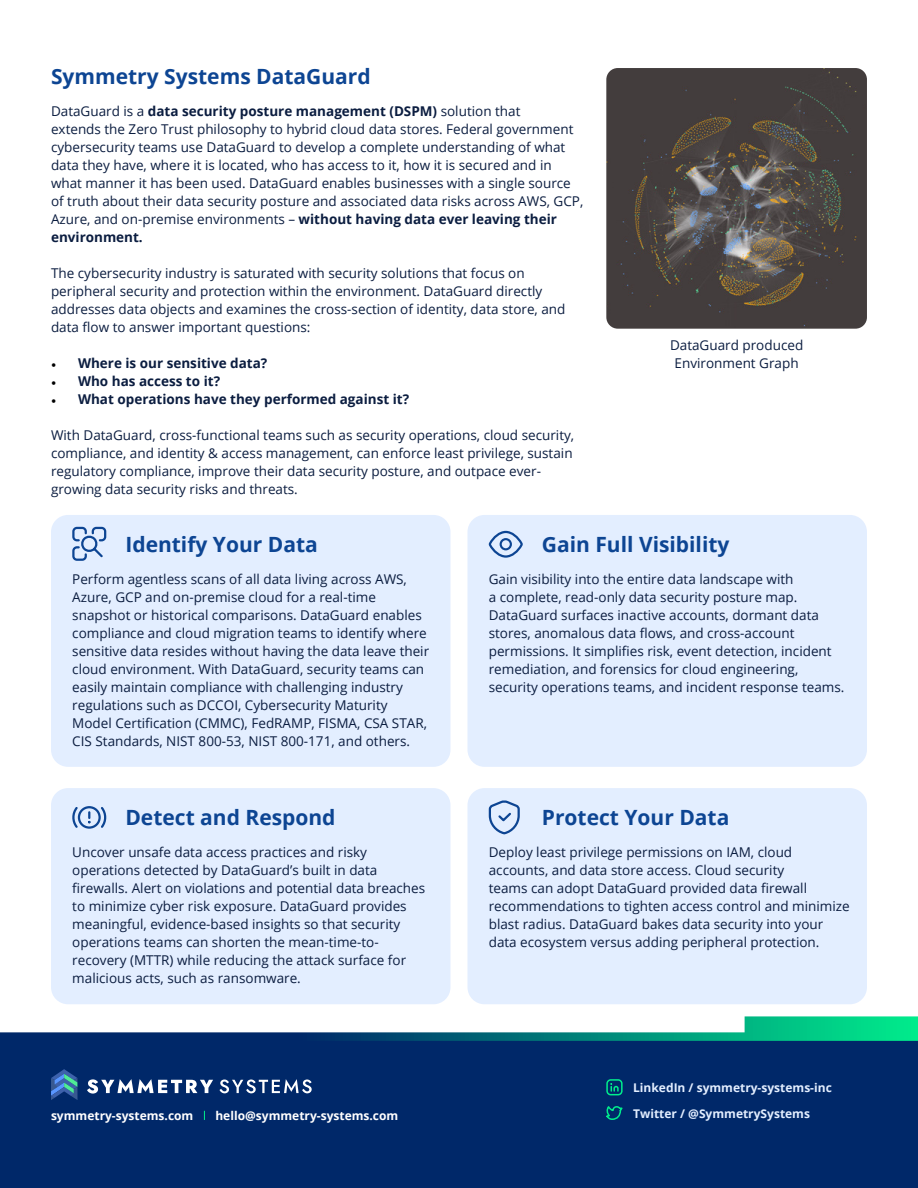
<style>
.page{position:relative;width:918px;height:1188px;background:#fff}
.page>*{position:absolute;margin:0;border:0;box-sizing:border-box;transform-origin:0 0}
.t1{font:700 21px "Open Sans";color:#0d4593}
.t2{font:13.5px/18px "Open Sans";color:#0b1d40}
.t3{font:700 13.5px "Open Sans";color:#0b1d40}
.t4{font:700 12px/25.7px "Open Sans";color:#e3eeff}
.t5{font:700 12px "Open Sans";color:#fff}
.s1{font-weight:700}
.s2{font-family:"Minion Pro";font-weight:400;color:#000}
</style>
<div class="page">
<div style="left:0;top:1041px;width:918px;height:147px;background:#002869"></div>
<svg style="left:0;top:1016px;width:918px;height:25px"></svg>
<svg style="left:606px;top:1079px;width:17px;height:17px"></svg>
<svg style="left:606px;top:1106px;width:17px;height:14px"></svg>
<svg style="left:87px;top:1079px;width:126px;height:15px"></svg>
<svg style="left:220px;top:1079px;width:92px;height:14px"></svg>
<svg style="left:51px;top:1069px;width:27px;height:31px"></svg>
<div style="left:51px;top:515px;width:399px;height:252px;background:#e3eeff;border-radius:17px"></div>
<div style="left:51px;top:788px;width:399px;height:216px;background:#e3eeff;border-radius:17px"></div>
<div style="left:468px;top:515px;width:399px;height:252px;background:#e3eeff;border-radius:17px"></div>
<div style="left:468px;top:788px;width:399px;height:216px;background:#e3eeff;border-radius:17px"></div>
<svg style="left:72px;top:526px;width:35px;height:35px"></svg>
<svg style="left:488px;top:530px;width:35px;height:28px"></svg>
<div style="left:500px;top:538px;width:12px;height:12px;border:2px solid #0d4593;border-radius:50%"></div>
<svg style="left:72px;top:806px;width:34px;height:23px"></svg>
<svg style="left:488px;top:800px;width:32px;height:35px"></svg>
<img style="left:606px;top:68px;width:261px;height:261px">
<h1 class="t1" style="left:51px;top:62px;width:321px">Symmetry Systems DataGuard</h1>
<p class="t2" style="left:51px;top:101px;width:534px">DataGuard is a <span class="s1">data security posture management (DSPM)</span> solution that<br>extends the Zero Trust philosophy to hybrid cloud data stores. Federal government cybersecurity teams use DataGuard to develop a complete understanding of what data they have, where it is located, who has access to it, how it is secured and in what manner it has been used. DataGuard enables businesses with a single source of truth about their data security posture and associated data risks across AWS, GCP, Azure, and on-premise environments – <span class="s1">without having data ever leaving their environment.</span></p>
<p class="t2" style="left:51px;top:263px;width:516px">The cybersecurity industry is saturated with security solutions that focus on peripheral security and protection within the environment. DataGuard directly addresses data objects and examines the cross-section of identity, data store, and data flow to answer important questions:</p>
<p class="t3" style="left:51px;top:353px;width:218px"><span class="s2">•</span> Where is our sensitive data?</p>
<p class="t3" style="left:51px;top:371px;width:171px"><span class="s2">•</span> Who has access to it?</p>
<p class="t3" style="left:51px;top:389px;width:360px"><span class="s2">•</span> What operations have they performed against it?</p>
<p class="t2" style="left:51px;top:425px;width:525px">With DataGuard, cross-functional teams such as security operations, cloud security, compliance, and identity &amp; access management, can enforce least privilege, sustain regulatory compliance, improve their data security posture, and outpace ever&shy;growing data security risks and threats.</p>
<h1 class="t1" style="left:125px;top:530px;width:194px">Identify Your Data</h1>
<p class="t2" style="left:670px;top:335px;width:135px;text-align:center">DataGuard produced<br>Environment Graph</p>
<h1 class="t1" style="left:542px;top:530px;width:189px">Gain Full Visibility</h1>
<p class="t2" style="left:72px;top:569px;width:358px">Perform agentless scans of all data living across AWS, Azure, GCP and on-premise cloud for a real-time snapshot or historical comparisons. DataGuard enables compliance and cloud migration teams to identify where sensitive data resides without having the data leave their cloud environment. With DataGuard, security teams can easily maintain compliance with challenging industry regulations such as DCCOI, Cybersecurity Maturity Model Certification (CMMC), FedRAMP, FISMA, CSA STAR, CIS Standards, NIST 800-53, NIST 800-171, and others.</p>
<h1 class="t1" style="left:125px;top:803px;width:212px">Detect and Respond</h1>
<p class="t2" style="left:72px;top:843px;width:354px">Uncover unsafe data access practices and risky operations detected by DataGuard’s built in data firewalls. Alert on violations and potential data breaches to minimize cyber risk exposure. DataGuard provides meaningful, evidence-based insights so that security operations teams can shorten the mean-time-to&shy;recovery (MTTR) while reducing the attack surface for malicious acts, such as ransomware.</p>
<p class="t5" style="left:51px;top:1107px;width:144px">symmetry-systems.com</p>
<p class="t5" style="left:215px;top:1107px;width:184px">hello@symmetry-systems.com</p>
<p class="t2" style="left:489px;top:570px;width:357px">Gain visibility into the entire data landscape with<br>a complete, read-only data security posture map.<br>DataGuard surfaces inactive accounts, dormant data stores, anomalous data flows, and cross-account permissions. It simplifies risk, event detection, incident remediation, and forensics for cloud engineering, security operations teams, and incident response teams.</p>
<h1 class="t1" style="left:542px;top:803px;width:189px">Protect Your Data</h1>
<p class="t2" style="left:489px;top:843px;width:363px">Deploy least privilege permissions on IAM, cloud accounts, and data store access. Cloud security<br>teams can adopt DataGuard provided data firewall recommendations to tighten access control and minimize blast radius. DataGuard bakes data security into your data ecosystem versus adding peripheral protection.</p>
<p class="t4" style="left:633px;top:1074px;width:200px">LinkedIn / symmetry-systems-inc<br>Twitter / @SymmetrySystems</p>
</div>
